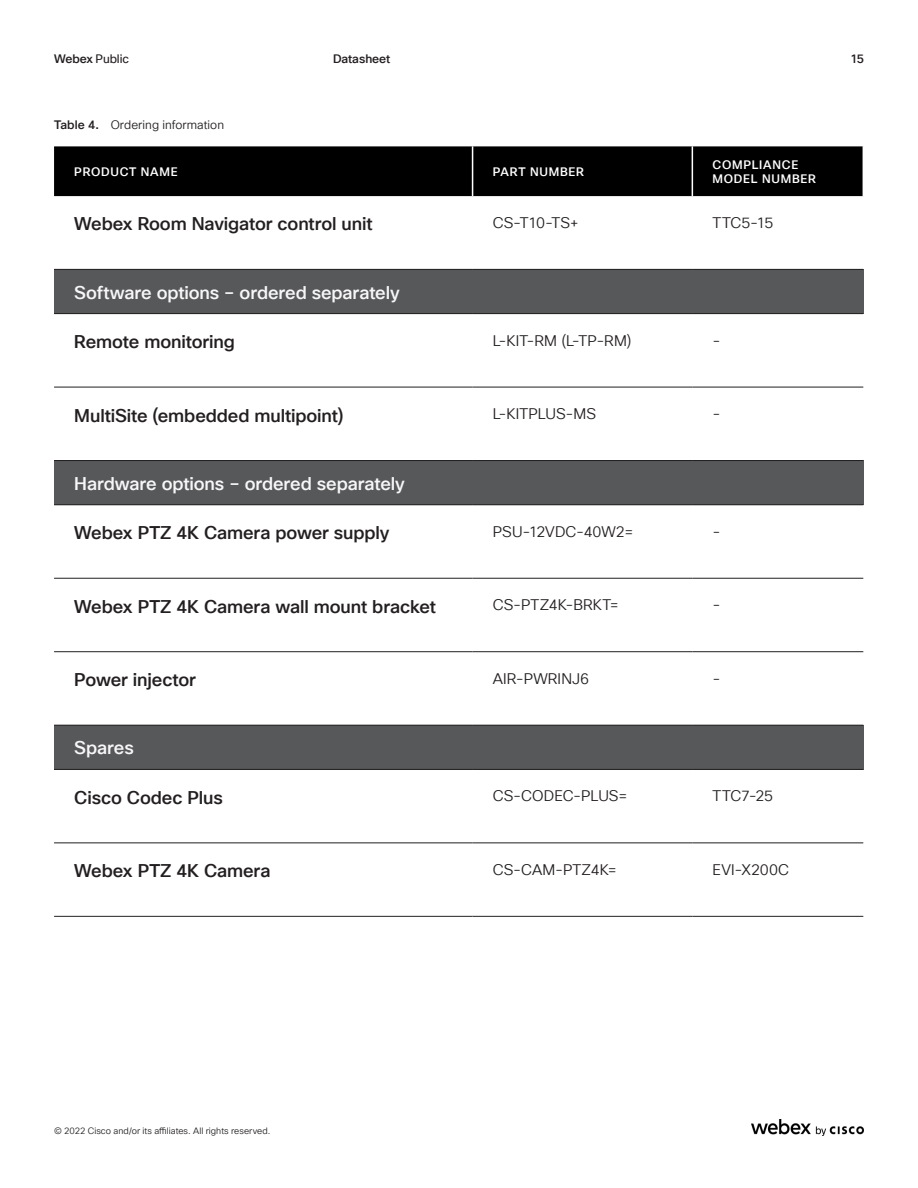
<style>
.page{position:relative;width:918px;height:1188px;background:#fff}
.page>*{position:absolute;margin:0;border:0;box-sizing:border-box;transform-origin:0 0}
.H5_Paragraph_Title{font:500 18px "Cisco Sans TT";letter-spacing:-.005em;color:#231f20}
.H5_Paragraph_Title-2{font:500 18px "Cisco Sans TT";letter-spacing:-.005em;color:#f7f7f8}
.Body{font:15px "Cisco Sans TT Light";letter-spacing:.005em;color:#231f20}
.t1{font:500 12px/14.4px "Cisco Sans TT";letter-spacing:.06em;color:#fff}
.t2{font:12px "Cisco Sans TT Light";letter-spacing:.005em;color:#231f20}
.t3{font:12px "Cisco Sans TT";letter-spacing:-.01em;color:#231f20}
.t4{font:500 12px "Cisco Sans TT";letter-spacing:-.005em;color:#231f20}
.t5{font:9px "Cisco Sans TT Light";letter-spacing:.005em;color:#231f20}
.s1{font-weight:500}
.s2{font-family:"Cisco Sans TT";font-weight:500}
</style>
<div class="page">
<div style="left:54px;top:269px;width:809px;height:45px;background:#57585a"></div>
<div style="left:54px;top:461px;width:809px;height:44px;background:#57585a"></div>
<div style="left:54px;top:725px;width:809px;height:44px;background:#57585a"></div>
<div style="left:54px;top:146px;width:809px;height:50px;background:#000"></div>
<hr style="left:472px;top:146px;width:1px;height:50px;background:#fff">
<hr style="left:692px;top:146px;width:1px;height:50px;background:#fff">
<hr style="left:54px;top:269px;width:419px;height:1px;background:#231f20">
<hr style="left:473px;top:269px;width:219px;height:1px;background:#231f20">
<hr style="left:692px;top:269px;width:171px;height:1px;background:#231f20">
<hr style="left:54px;top:313px;width:419px;height:1px;background:#231f20">
<hr style="left:473px;top:313px;width:219px;height:1px;background:#231f20">
<hr style="left:692px;top:313px;width:171px;height:1px;background:#231f20">
<hr style="left:54px;top:387px;width:419px;height:1px;background:#231f20">
<hr style="left:473px;top:387px;width:219px;height:1px;background:#231f20">
<hr style="left:692px;top:387px;width:171px;height:1px;background:#231f20">
<hr style="left:54px;top:460px;width:419px;height:1px;background:#231f20">
<hr style="left:473px;top:460px;width:219px;height:1px;background:#231f20">
<hr style="left:692px;top:460px;width:171px;height:1px;background:#231f20">
<hr style="left:54px;top:505px;width:419px;height:1px;background:#231f20">
<hr style="left:473px;top:505px;width:219px;height:1px;background:#231f20">
<hr style="left:692px;top:505px;width:171px;height:1px;background:#231f20">
<hr style="left:54px;top:578px;width:419px;height:1px;background:#231f20">
<hr style="left:473px;top:578px;width:219px;height:1px;background:#231f20">
<hr style="left:692px;top:578px;width:171px;height:1px;background:#231f20">
<hr style="left:54px;top:651px;width:419px;height:1px;background:#231f20">
<hr style="left:473px;top:651px;width:219px;height:1px;background:#231f20">
<hr style="left:692px;top:651px;width:171px;height:1px;background:#231f20">
<hr style="left:54px;top:725px;width:419px;height:1px;background:#231f20">
<hr style="left:473px;top:725px;width:219px;height:1px;background:#231f20">
<hr style="left:692px;top:725px;width:171px;height:1px;background:#231f20">
<hr style="left:54px;top:769px;width:419px;height:1px;background:#231f20">
<hr style="left:473px;top:769px;width:219px;height:1px;background:#231f20">
<hr style="left:692px;top:769px;width:171px;height:1px;background:#231f20">
<hr style="left:54px;top:843px;width:419px;height:1px;background:#231f20">
<hr style="left:473px;top:843px;width:219px;height:1px;background:#231f20">
<hr style="left:692px;top:843px;width:171px;height:1px;background:#231f20">
<hr style="left:54px;top:916px;width:419px;height:1px;background:#231f20">
<hr style="left:473px;top:916px;width:219px;height:1px;background:#231f20">
<hr style="left:692px;top:916px;width:171px;height:1px;background:#231f20">
<img style="left:752px;top:1119px;width:112px;height:16px">
<p class="t3" style="left:54px;top:51px;width:77px"><span class="s1">Webex</span> Public</p>
<p class="t4" style="left:333px;top:51px;width:59px">Datasheet</p>
<p class="t4" style="left:850px;top:51px;width:15px">15</p>
<p class="t2" style="left:54px;top:117px;width:171px"><span class="s2">Table 4.</span> Ordering information</p>
<p class="t1" style="left:74px;top:165px;width:105px">PRODUCT NAME</p>
<p class="t1" style="left:493px;top:165px;width:93px">PART NUMBER</p>
<p class="t1" style="left:713px;top:158px;width:105px">COMPLIANCE<br>MODEL NUMBER</p>
<p class="H5_Paragraph_Title" style="left:74px;top:212px;width:300px">Webex Room Navigator control unit</p>
<p class="Body" style="left:493px;top:213px;width:88px">CS-T10-TS+</p>
<p class="Body" style="left:713px;top:213px;width:62px">TTC5-15</p>
<p class="H5_Paragraph_Title-2" style="left:74px;top:281px;width:327px">Software options – ordered separately</p>
<p class="H5_Paragraph_Title" style="left:74px;top:330px;width:162px">Remote monitoring</p>
<p class="Body" style="left:493px;top:331px;width:140px">L-KIT-RM (L-TP-RM)</p>
<p class="Body" style="left:713px;top:331px;width:10px">-</p>
<p class="H5_Paragraph_Title" style="left:74px;top:404px;width:271px">MultiSite (embedded multipoint)</p>
<p class="Body" style="left:493px;top:404px;width:105px">L-KITPLUS-MS</p>
<p class="Body" style="left:713px;top:404px;width:10px">-</p>
<p class="H5_Paragraph_Title-2" style="left:74px;top:472px;width:332px">Hardware options – ordered separately</p>
<p class="H5_Paragraph_Title" style="left:74px;top:521px;width:317px">Webex PTZ 4K Camera power supply</p>
<p class="Body" style="left:493px;top:522px;width:142px">PSU-12VDC-40W2=</p>
<p class="Body" style="left:713px;top:522px;width:10px">-</p>
<p class="H5_Paragraph_Title" style="left:74px;top:595px;width:363px">Webex PTZ 4K Camera wall mount bracket</p>
<p class="Body" style="left:493px;top:595px;width:128px">CS-PTZ4K-BRKT=</p>
<p class="Body" style="left:713px;top:595px;width:10px">-</p>
<p class="H5_Paragraph_Title" style="left:74px;top:668px;width:123px">Power injector</p>
<p class="Body" style="left:493px;top:669px;width:98px">AIR-PWRINJ6</p>
<p class="Body" style="left:713px;top:669px;width:10px">-</p>
<p class="H5_Paragraph_Title-2" style="left:74px;top:736px;width:61px">Spares</p>
<p class="H5_Paragraph_Title" style="left:74px;top:786px;width:150px">Cisco Codec Plus</p>
<p class="Body" style="left:493px;top:786px;width:136px">CS-CODEC-PLUS=</p>
<p class="Body" style="left:713px;top:786px;width:62px">TTC7-25</p>
<p class="H5_Paragraph_Title" style="left:74px;top:859px;width:198px">Webex PTZ 4K Camera</p>
<p class="Body" style="left:493px;top:860px;width:125px">CS-CAM-PTZ4K=</p>
<p class="Body" style="left:713px;top:860px;width:78px">EVI-X200C</p>
<p class="t5" style="left:54px;top:1125px;width:218px">© 2022 Cisco and/or its affiliates. All rights reserved.</p>
</div>
